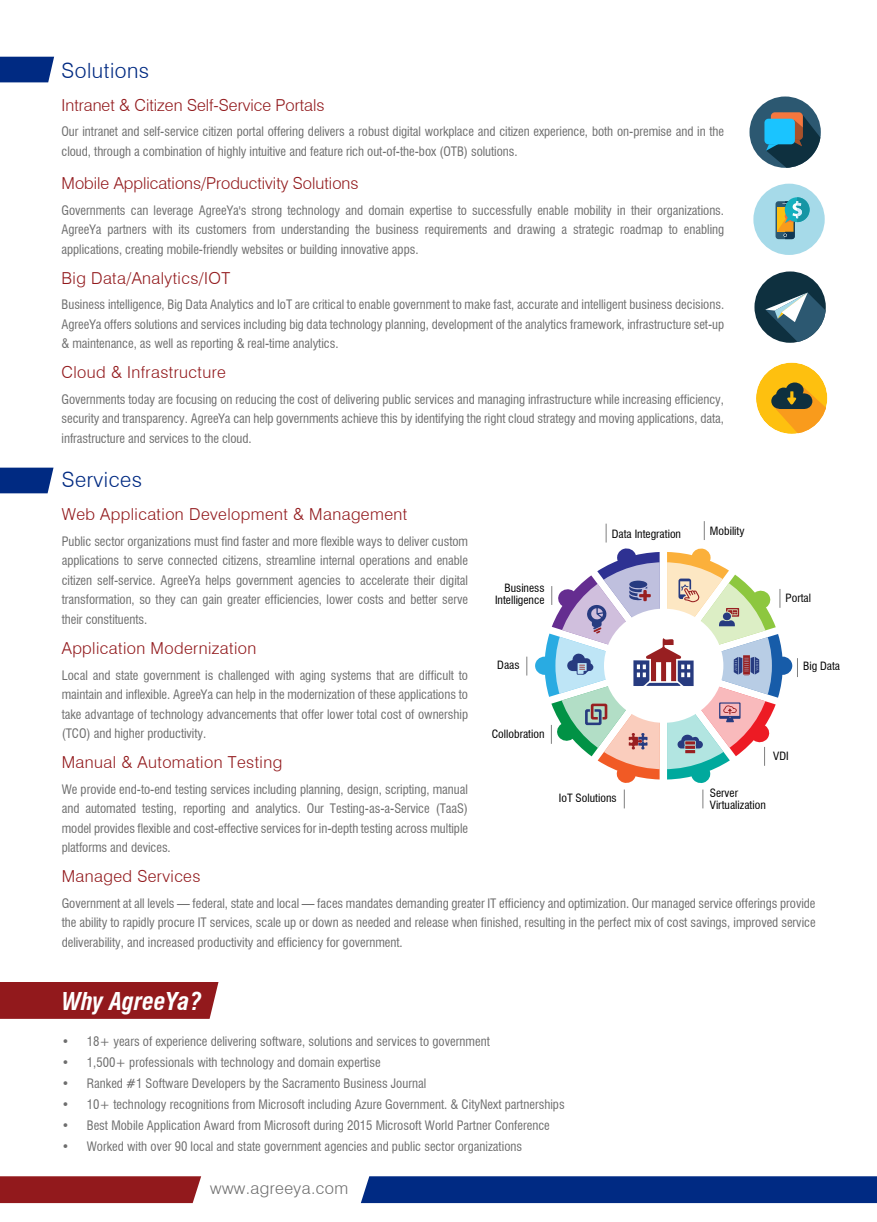
<style>
.page{position:relative;width:877px;height:1222px;background:#fff}
.page>*{position:absolute;margin:0;border:0;box-sizing:border-box;transform-origin:0 0}
.t1{font:italic 700 condensed 24px "Swiss 721 BT";color:#fff}
.t2{font:300 21px "Swiss 721 BT";letter-spacing:.025em;color:#002a82}
.t3{font:300 16.5px "Swiss 721 BT";letter-spacing:.025em;color:#92191c}
.t4{font:300 16.5px "Swiss 721 BT";color:#92191c}
.t5{font:300 16.5px "Swiss 721 BT";letter-spacing:.025em;color:#6e6e6e}
.t6{font:condensed 12.75px/19.5px "Swiss 721 BT";letter-spacing:-.005em;color:#6e6e6e;text-align:justify}
.t7{font:condensed 11.1px/11.9px "Swiss 721 BT";color:#000;text-align:right;scale:1.05 1}
</style>
<div class="page">
<svg style="left:0;top:467px;width:53px;height:26px"></svg>
<svg style="left:0;top:57px;width:54px;height:25px"></svg>
<div style="left:0;top:982px;width:218px;height:36px;background:#92191c"></div>
<div style="left:0;top:1176px;width:201px;height:27px;background:#92191c"></div>
<div style="left:361px;top:1176px;width:515px;height:27px;background:#002a83"></div>
<div style="left:749px;top:96px;width:71px;height:72px;background:#2c5871;border-radius:50%"></div>
<div style="left:764px;top:119px;width:30px;height:25px;background:#1ac4ff;border-radius:4px"></div>
<svg style="left:766px;top:112px;width:54px;height:56px"></svg>
<div style="left:753px;top:184px;width:71px;height:71px;background:#a6dae9;border-radius:50%"></div>
<svg style="left:775px;top:201px;width:19px;height:38px"></svg>
<svg style="left:776px;top:197px;width:33px;height:42px"></svg>
<div style="left:754px;top:271px;width:71px;height:72px;background:#0e303f;border-radius:50%"></div>
<svg style="left:765px;top:292px;width:60px;height:50px"></svg>
<div style="left:755px;top:362px;width:72px;height:72px;background:#fec00f;border-radius:50%"></div>
<svg style="left:771px;top:382px;width:56px;height:52px"></svg>
<div style="left:535px;top:656px;width:19px;height:19px;background:#29abe2;border-radius:50%"></div>
<div style="left:773px;top:656px;width:19px;height:19px;background:#175ca9;border-radius:50%"></div>
<svg style="left:526px;top:656px;width:1px;height:19px"></svg>
<svg style="left:544px;top:521px;width:238px;height:287px"></svg>
<h2 class="t2" style="left:61px;top:58px;width:89px">Solutions</h2>
<p class="t4" style="left:61px;top:95px;width:264px">Intranet &amp; Citizen Self-Service Portals</p>
<p class="t6" style="left:61px;top:122px;width:664px">Our intranet and self-service citizen portal offering delivers a robust digital workplace and citizen experience, both on-premise and in the cloud, through a combination of highly intuitive and feature rich out-of-the-box (OTB) solutions.</p>
<p class="t4" style="left:61px;top:173px;width:298px">Mobile Applications/Productivity Solutions</p>
<p class="t6" style="left:61px;top:200px;width:664px">Governments can leverage AgreeYa's strong technology and domain expertise to successfully enable mobility in their organizations.<br>AgreeYa partners with its customers from understanding the business requirements and drawing a strategic roadmap to enabling applications, creating mobile-friendly websites or building innovative apps.</p>
<p class="t3" style="left:61px;top:268px;width:170px">Big Data/Analytics/IOT</p>
<p class="t6" style="left:61px;top:295px;width:664px">Business intelligence, Big Data Analytics and IoT are critical to enable government to make fast, accurate and intelligent business decisions.<br>AgreeYa offers solutions and services including big data technology planning, development of the analytics framework, infrastructure set-up &amp; maintenance, as well as reporting &amp; real-time analytics.</p>
<p class="t3" style="left:61px;top:362px;width:166px">Cloud &amp; Infrastructure</p>
<p class="t6" style="left:61px;top:389px;width:664px">Governments today are focusing on reducing the cost of delivering public services and managing infrastructure while increasing efficiency, security and transparency. AgreeYa can help governments achieve this by identifying the right cloud strategy and moving applications, data, infrastructure and services to the cloud.</p>
<h2 class="t2" style="left:62px;top:467px;width:82px">Services</h2>
<p class="t3" style="left:62px;top:504px;width:347px">Web Application Development &amp; Management</p>
<p class="t6" style="left:62px;top:531px;width:408px">Public sector organizations must find faster and more flexible ways to deliver custom applications to serve connected citizens, streamline internal operations and enable citizen self-service. AgreeYa helps government agencies to accelerate their digital transformation, so they can gain greater efficiencies, lower costs and better serve their constituents.</p>
<p class="t3" style="left:62px;top:638px;width:196px">Application Modernization</p>
<p class="t6" style="left:62px;top:665px;width:408px">Local and state government is challenged with aging systems that are difficult to maintain and inflexible. AgreeYa can help in the modernization of these applications to take advantage of technology advancements that offer lower total cost of ownership (TCO) and higher productivity.</p>
<p class="t3" style="left:62px;top:752px;width:222px">Manual &amp; Automation Testing</p>
<p class="t6" style="left:62px;top:779px;width:408px">We provide end-to-end testing services including planning, design, scripting, manual and automated testing, reporting and analytics. Our Testing-as-a-Service (TaaS) model provides flexible and cost-effective services for in-depth testing across multiple platforms and devices.</p>
<p class="t3" style="left:62px;top:866px;width:140px">Managed Services</p>
<p class="t6" style="left:62px;top:893px;width:755px">Government at all levels — federal, state and local — faces mandates demanding greater IT efficiency and optimization. Our managed service offerings provide the ability to rapidly procure IT services, scale up or down as needed and release when finished, resulting in the perfect mix of cost savings, improved service deliverability, and increased productivity and efficiency for government.</p>
<p class="t7" style="left:611px;top:527px;width:68px">Data Integration</p>
<p class="t7" style="left:709px;top:525px;width:35px">Mobility</p>
<p class="t7" style="left:495px;top:582px;width:49px">Business<br>Intelligence</p>
<p class="t7" style="left:785px;top:592px;width:26px">Portal</p>
<p class="t7" style="left:497px;top:658px;width:23px">Daas</p>
<p class="t7" style="left:802px;top:660px;width:37px">Big Data</p>
<p class="t7" style="left:491px;top:728px;width:52px">Collobration</p>
<p class="t7" style="left:773px;top:750px;width:16px">VDI</p>
<p class="t7" style="left:558px;top:792px;width:57px">IoT Solutions</p>
<p class="t7" style="left:709px;top:787px;width:55px;text-align:left">Server<br>Virtualization</p>
<h1 class="t1" style="left:62px;top:986px;width:141px">Why AgreeYa?</h1>
<p class="t6" style="left:62px;top:1032px;width:429px">• 18+ years of experience delivering software, solutions and services to government</p>
<p class="t6" style="left:62px;top:1053px;width:320px">• 1,500+ professionals with technology and domain expertise</p>
<p class="t6" style="left:62px;top:1074px;width:366px">• Ranked #1 Software Developers by the Sacramento Business Journal</p>
<p class="t6" style="left:62px;top:1095px;width:504px">• 10+ technology recognitions from Microsoft including Azure Government. &amp; CityNext partnerships</p>
<p class="t6" style="left:62px;top:1116px;width:489px">• Best Mobile Application Award from Microsoft during 2015 Microsoft World Partner Conference</p>
<p class="t6" style="left:62px;top:1137px;width:462px">• Worked with over 90 local and state government agencies and public sector organizations</p>
<p class="t5" style="left:210px;top:1178px;width:139px">www.agreeya.com</p>
</div>
